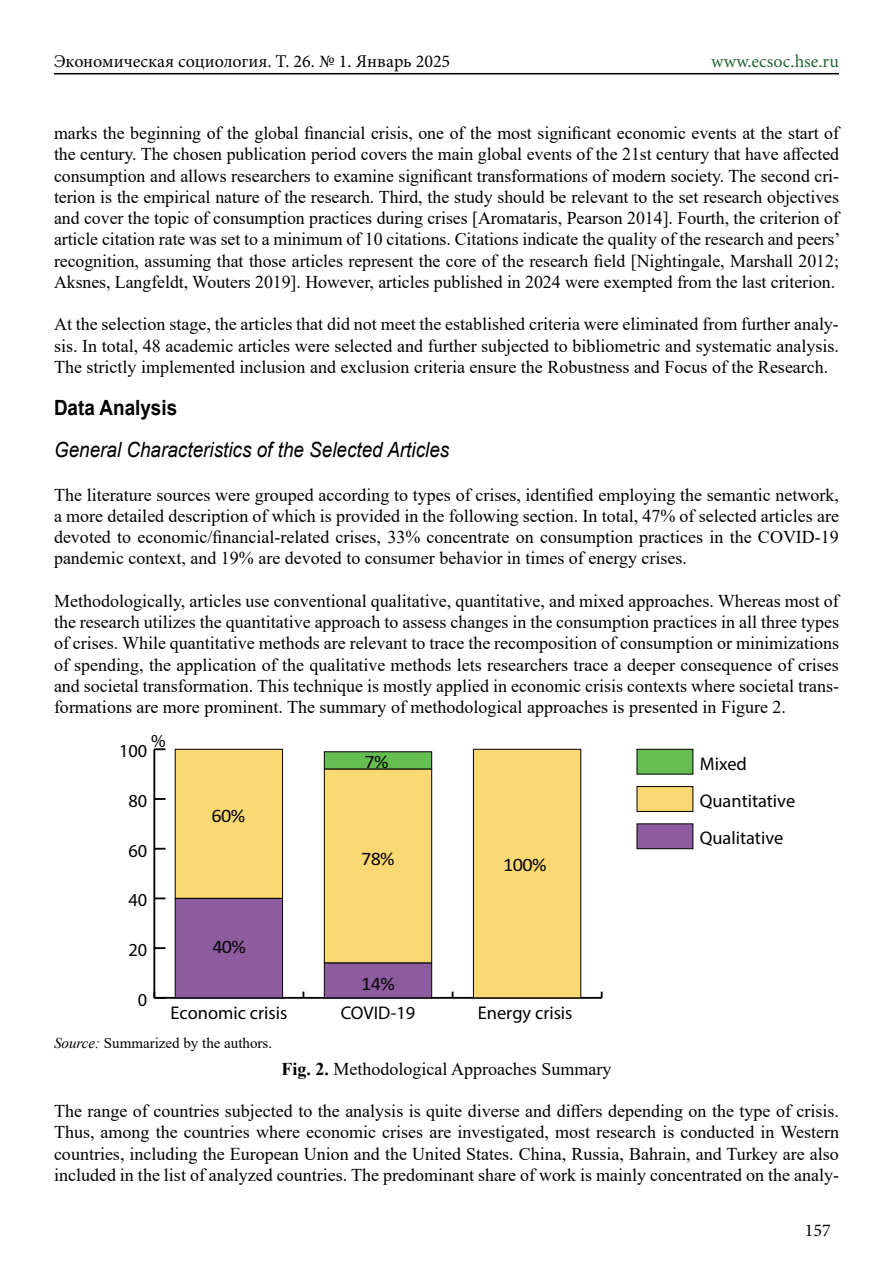
<style>
.page{position:relative;width:893px;height:1263px;background:#fff}
.page>*{position:absolute;margin:0;border:0;box-sizing:border-box;transform-origin:0 0}
.t1{font:italic 21px "Arial";color:#000;scale:.9 1}
.t2{font:700 21px "Arial";color:#000;scale:.9 1}
.t3{font:19.05px "Calibri";letter-spacing:-.03em;color:#070606;scale:1.06 1}
.t4{font:18.3px/37.3px "Myriad Pro";color:#000}
.t5{font:18px/21.3px "Times New Roman";color:#000;text-align:justify}
.t6{font:18px "Minion Pro";color:#000}
.t7{font:18px "Minion Pro";letter-spacing:.01em;color:#246736}
.t8{font:15px "Times New Roman";color:#000}
.s1{font-style:italic}
.s2{font-weight:700}
</style>
<div class="page">
<hr style="left:54px;top:73px;width:785px;height:1px;background:#000">
<hr style="left:154px;top:997px;width:448px;height:2px;background:#000">
<hr style="left:153px;top:749px;width:2px;height:249px;background:#000">
<svg style="left:153px;top:992px;width:13px;height:7px"></svg>
<svg style="left:155px;top:947px;width:11px;height:2px"></svg>
<svg style="left:155px;top:897px;width:11px;height:2px"></svg>
<svg style="left:155px;top:848px;width:11px;height:2px"></svg>
<svg style="left:155px;top:798px;width:11px;height:2px"></svg>
<svg style="left:154px;top:748px;width:12px;height:2px"></svg>
<div style="left:636px;top:749px;width:57px;height:26px;background:#66be52;border:1px solid #000"></div>
<div style="left:324px;top:751px;width:108px;height:19px;background:#66be52"></div>
<div style="left:636px;top:786px;width:57px;height:26px;background:#fad872;border:1px solid #000"></div>
<div style="left:175px;top:749px;width:108px;height:150px;background:#fad872;border:1px solid #000"></div>
<div style="left:324px;top:769px;width:108px;height:194px;background:#fad872;border:1px solid #000"></div>
<div style="left:473px;top:749px;width:108px;height:249px;background:#fad872;border:1px solid #000"></div>
<div style="left:636px;top:823px;width:57px;height:26px;background:#8d5c9f;border:1px solid #000"></div>
<div style="left:175px;top:898px;width:108px;height:100px;background:#8d5c9f;border:1px solid #000"></div>
<div style="left:324px;top:962px;width:108px;height:36px;background:#8d5c9f;border:1px solid #000"></div>
<p class="t6" style="left:54px;top:50px;width:398px">Экономическая социология. Т. 26. № 1. Январь 2025</p>
<p class="t7" style="left:711px;top:50px;width:129px">www.ecsoc.hse.ru</p>
<p class="t5" style="left:54px;top:122px;width:788px">marks the beginning of the global financial crisis, one of the most significant economic events at the start of the century. The chosen publication period covers the main global events of the 21st century that have affected consumption and allows researchers to examine significant transformations of modern society. The second cri&shy;terion is the empirical nature of the research. Third, the study should be relevant to the set research objectives and cover the topic of consumption practices during crises [Aromataris, Pearson 2014]. Fourth, the criterion of article citation rate was set to a minimum of 10 citations. Citations indicate the quality of the research and peers’ recognition, assuming that those articles represent the core of the research field [Nightingale, Marshall 2012; Aksnes, Langfeldt, Wouters 2019]. However, articles published in 2024 were exempted from the last criterion.</p>
<p class="t5" style="left:54px;top:313px;width:786px">At the selection stage, the articles that did not meet the established criteria were eliminated from further analy&shy;sis. In total, 48 academic articles were selected and further subjected to bibliometric and systematic analysis.<br>The strictly implemented inclusion and exclusion criteria ensure the Robustness and Focus of the Research.</p>
<p class="t2" style="left:54px;top:393px;width:138px">Data Analysis</p>
<p class="t1" style="left:54px;top:436px;width:441px">General Characteristics of the Selected Articles</p>
<p class="t5" style="left:54px;top:483px;width:786px">The literature sources were grouped according to types of crises, identified employing the semantic network, a more detailed description of which is provided in the following section. In total, 47% of selected articles are devoted to economic/financial-related crises, 33% concentrate on consumption practices in the COVID-19 pandemic context, and 19% are devoted to consumer behavior in times of energy crises.</p>
<p class="t5" style="left:54px;top:589px;width:786px">Methodologically, articles use conventional qualitative, quantitative, and mixed approaches. Whereas most of the research utilizes the quantitative approach to assess changes in the consumption practices in all three types of crises. While quantitative methods are relevant to trace the recomposition of consumption or minimizations of spending, the application of the qualitative methods lets researchers trace a deeper consequence of crises and societal transformation. This technique is mostly applied in economic crisis contexts where societal trans&shy;formations are more prominent. The summary of methodological approaches is presented in Figure 2.</p>
<p class="t4" style="left:151px;top:722px;width:16px">%</p>
<p class="t4" style="left:119px;top:732px;width:30px">100</p>
<p class="t4" style="left:128px;top:782px;width:20px">80</p>
<p class="t4" style="left:128px;top:831px;width:20px">60</p>
<p class="t4" style="left:128px;top:881px;width:20px">40</p>
<p class="t4" style="left:128px;top:931px;width:20px">20</p>
<p class="t3" style="left:211px;top:803px;width:33px">60%</p>
<p class="t3" style="left:212px;top:933px;width:33px">40%</p>
<p class="t3" style="left:365px;top:748px;width:24px">7%</p>
<p class="t3" style="left:361px;top:845px;width:33px">78%</p>
<p class="t3" style="left:361px;top:970px;width:33px">14%</p>
<p class="t3" style="left:503px;top:852px;width:42px">100%</p>
<p class="t4" style="left:138px;top:980px;width:11px">0</p>
<p class="t4" style="left:171px;top:994px;width:118px">Economic crisis</p>
<p class="t4" style="left:341px;top:994px;width:76px">COVID-19</p>
<p class="t4" style="left:478px;top:994px;width:96px">Energy crisis</p>
<p class="t8" style="left:54px;top:1032px;width:220px"><span class="s1">Source:</span> Summarized by the authors.</p>
<p class="t4" style="left:700px;top:744px;width:97px">Mixed<br>Quantitative<br>Qualitative</p>
<p class="t5" style="left:281px;top:1057px;width:331px"><span class="s2">Fig. 2.</span> Methodological Approaches Summary</p>
<p class="t5" style="left:54px;top:1100px;width:786px">The range of countries subjected to the analysis is quite diverse and differs depending on the type of crisis.<br>Thus, among the countries where economic crises are investigated, most research is conducted in Western countries, including the European Union and the United States. China, Russia, Bahrain, and Turkey are also included in the list of analyzed countries. The predominant share of work is mainly concentrated on the analy-</p>
<p class="t6" style="left:805px;top:1218px;width:27px">157</p>
</div>
